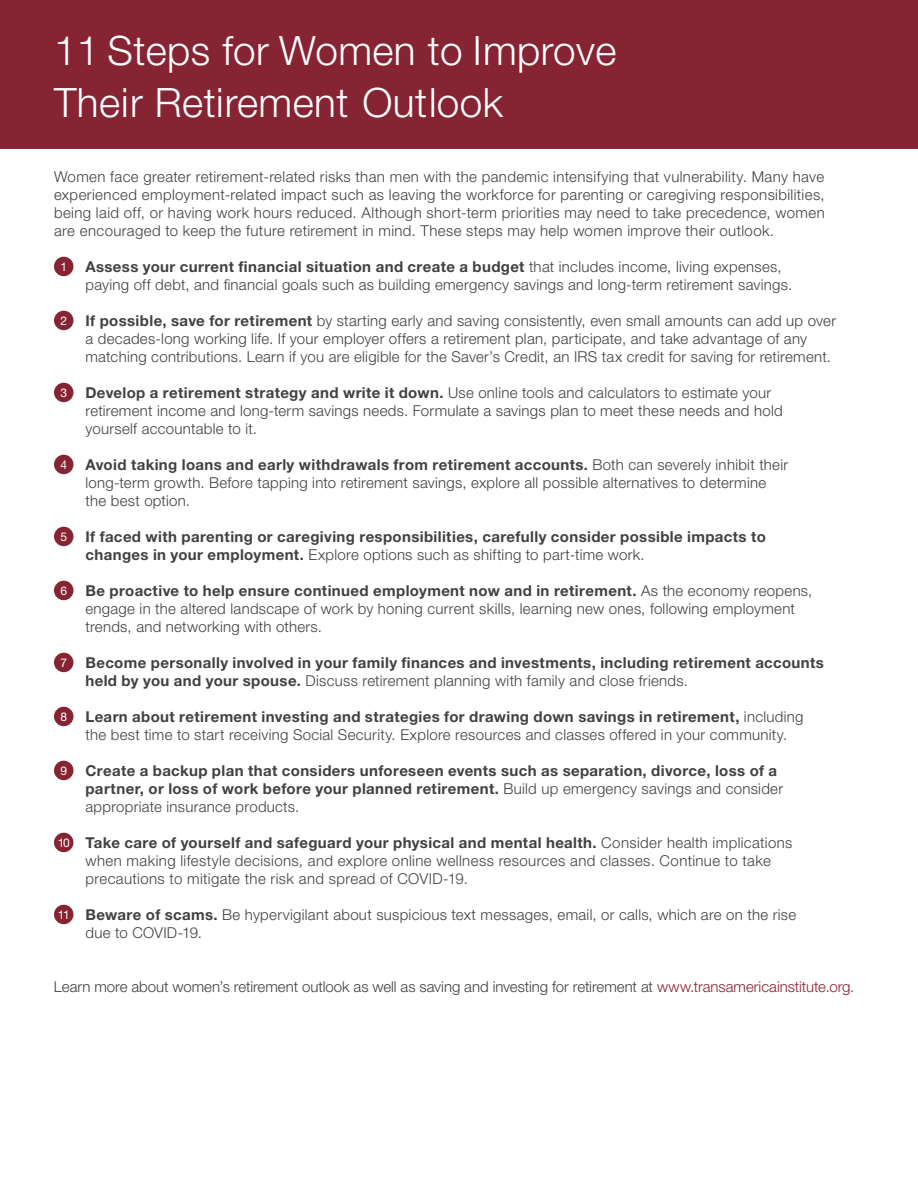
<style>
.page{position:relative;width:918px;height:1188px;background:#fff}
.page>*{position:absolute;margin:0;border:0;box-sizing:border-box;transform-origin:0 0}
.t1{font:300 40.5px/52.5px "Helvetica Neue LT Std";letter-spacing:.01em;color:#fff}
.t2{font:300 15px/18px "Helvetica Neue LT Std";letter-spacing:.02em;color:#414042}
.t3{font:700 15px/18px "Helvetica Neue LT Std";letter-spacing:.025em;color:#414042}
.t4{font:300 15px "Helvetica Neue LT Std";letter-spacing:-.005em;color:#414042}
.s1{font-weight:400;font-size:12px;color:#fff}
.s2{font-weight:700}
.s3{font-weight:300}
.s4{color:#872434}
.s5{color:#58595b}
</style>
<div class="page">
<div style="left:0;top:0;width:918px;height:148px;background:#872434"></div>
<div style="left:54px;top:257px;width:20px;height:19px;background:#872434;border-radius:50%"></div>
<div style="left:54px;top:311px;width:20px;height:19px;background:#872434;border-radius:50%"></div>
<div style="left:54px;top:383px;width:20px;height:19px;background:#872434;border-radius:50%"></div>
<div style="left:54px;top:455px;width:20px;height:19px;background:#872434;border-radius:50%"></div>
<div style="left:54px;top:527px;width:20px;height:19px;background:#872434;border-radius:50%"></div>
<div style="left:54px;top:581px;width:20px;height:19px;background:#872434;border-radius:50%"></div>
<div style="left:54px;top:653px;width:20px;height:19px;background:#872434;border-radius:50%"></div>
<div style="left:54px;top:707px;width:20px;height:19px;background:#872434;border-radius:50%"></div>
<div style="left:54px;top:761px;width:20px;height:19px;background:#872434;border-radius:50%"></div>
<div style="left:54px;top:833px;width:20px;height:19px;background:#872434;border-radius:50%"></div>
<div style="left:54px;top:905px;width:20px;height:19px;background:#872434;border-radius:50%"></div>
<h1 class="t1" style="left:54px;top:23px;width:564px">11 Steps for Women to Improve<br>Their Retirement Outlook</h1>
<p class="t2" style="left:54px;top:167px;width:772px;text-align:justify">Women face greater retirement-related risks than men with the pandemic intensifying that vulnerability. Many have experienced employment-related impact such as leaving the workforce for parenting or caregiving responsibilities, being laid off, or having work hours reduced. Although short-term priorities may need to take precedence, women are encouraged to keep the future retirement in mind. These steps may help women improve their outlook.</p>
<p class="t2" style="left:85px;top:257px;width:708px;text-indent:-25px"><span class="s1">1</span> <span class="s2">Assess your current financial situation and create a budget</span> that includes income, living expenses, paying off debt, and financial goals such as building emergency savings and long-term retirement savings.</p>
<p class="t2" style="left:86px;top:311px;width:752px;text-indent:-25px"><span class="s1">2</span> <span class="s2">If possible, save for retirement</span> by starting early and saving consistently, even small amounts can add up over a decades-long working life. If your employer offers a retirement plan, participate, and take advantage of any matching contributions. Learn if you are eligible for the Saver’s Credit, an IRS tax credit for saving for retirement.</p>
<p class="t2" style="left:86px;top:383px;width:699px;text-indent:-25px"><span class="s1">3</span> <span class="s2">Develop a retirement strategy and write it down.</span> Use online tools and calculators to estimate your retirement income and long-term savings needs. Formulate a savings plan to meet these needs and hold yourself accountable to it.</p>
<p class="t2" style="left:85px;top:455px;width:704px;text-indent:-25px"><span class="s1">4</span> <span class="s2">Avoid taking loans and early withdrawals from retirement accounts.</span> Both can severely inhibit their long-term growth. Before tapping into retirement savings, explore all possible alternatives to determine the best option.</p>
<p class="t3" style="left:85px;top:527px;width:682px;text-indent:-25px"><span class="s1">5</span> If faced with parenting or caregiving responsibilities, carefully consider possible impacts to changes in your employment. <span class="s3">Explore options such as shifting to part-time work.</span></p>
<p class="t2" style="left:86px;top:581px;width:728px;text-indent:-25px"><span class="s1">6</span> <span class="s2">Be proactive to help ensure continued employment now and in retirement.</span> As the economy reopens, engage in the altered landscape of work by honing current skills, learning new ones, following employment trends, and networking with others.</p>
<p class="t3" style="left:85px;top:653px;width:740px;text-indent:-25px"><span class="s1">7</span> Become personally involved in your family finances and investments, including retirement accounts held by you and your spouse. <span class="s3">Discuss retirement planning with family and close friends.</span></p>
<p class="t2" style="left:85px;top:707px;width:719px;text-indent:-25px"><span class="s1">8</span> <span class="s2">Learn about retirement investing and strategies for drawing down savings in retirement,</span> including the best time to start receiving Social Security. Explore resources and classes offered in your community.</p>
<p class="t3" style="left:86px;top:761px;width:699px;text-indent:-25px"><span class="s1">9</span> Create a backup plan that considers unforeseen events such as separation, divorce, loss of a partner, or loss of work before your planned retirement. <span class="s3">Build up emergency savings and consider appropriate insurance products.</span></p>
<p class="t2" style="left:85px;top:833px;width:708px;text-indent:-28px"><span class="s1">10</span> <span class="s2">Take care of yourself and safeguard your physical and mental health.</span> Consider health implications when making lifestyle decisions, and explore online wellness resources and classes. Continue to take precautions to mitigate the risk and spread of COVID-19.</p>
<p class="t2" style="left:85px;top:905px;width:712px;text-indent:-28px"><span class="s1">11</span> <span class="s2">Beware of scams.</span> Be hypervigilant about suspicious text messages, email, or calls, which are on the rise due to COVID-19.</p>
<p class="t4" style="left:54px;top:977px;width:802px">Learn more about women’s retirement outlook as well as saving and investing for retirement at <span class="s4">www.transamericainstitute.org</span><span class="s5">.</span></p>
</div>
